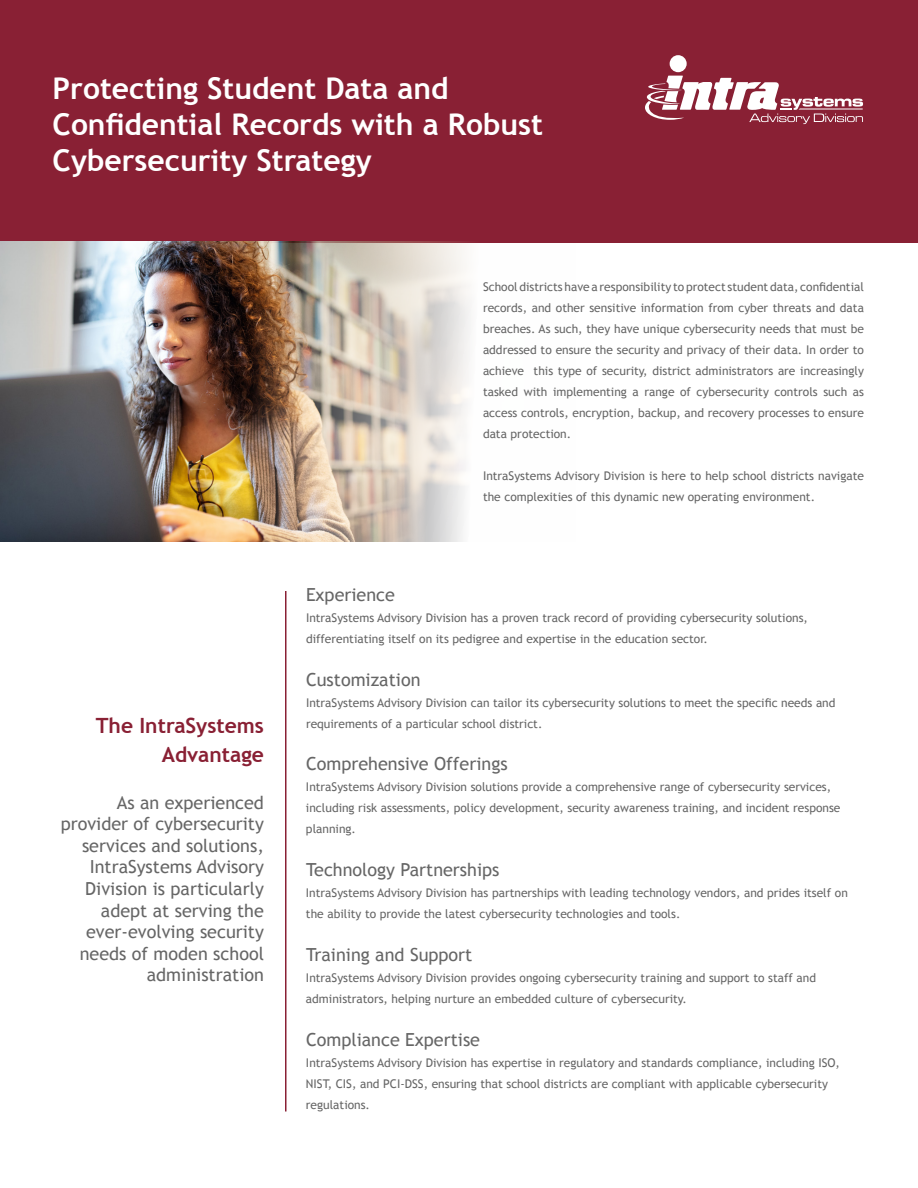
<style>
.page{position:relative;width:918px;height:1188px;background:#fff}
.page>*{position:absolute;margin:0;border:0;box-sizing:border-box;transform-origin:0 0}
.t1{font:700 30px/36px "Trebuchet MS";color:#fff}
.t2{font:700 21px/28.8px "Trebuchet MS";color:#892034;text-align:right}
.t3{font:18px/21.6px "Trebuchet MS";color:#666;text-align:right}
.t4{font:12px/21px "Trebuchet MS";color:#666}
</style>
<div class="page">
<div style="left:0;top:0;width:918px;height:243px;background:#892034"></div>
<img style="left:0;top:242px;width:471px;height:300px">
<div style="left:670px;top:55px;width:17px;height:17px;background:#fff;border-radius:50%"></div>
<svg style="left:645px;top:76px;width:218px;height:48px"></svg>
<hr style="left:285px;top:591px;width:1px;height:521px;background:#892034">
<h1 class="t1" style="left:53px;top:70px;width:492px">Protecting Student Data and<br>Confidential Records with a Robust<br>Cybersecurity Strategy</h1>
<h2 class="t2" style="left:96px;top:711px;width:170px">The IntraSystems<br>Advantage</h2>
<h3 class="t3" style="left:61px;top:792px;width:205px">As an experienced provider of cybersecurity services and solutions,<br>IntraSystems Advisory<br>Division is particularly adept at serving the ever-evolving security needs of moden school administration</h3>
<p class="t4" style="left:483px;top:276px;width:382px;text-align:justify">School districts have a responsibility to protect student data, confidential records, and other sensitive information from cyber threats and data breaches. As such, they have unique cybersecurity needs that must be addressed to ensure the security and privacy of their data. In order to achieve this type of security, district administrators are increasingly tasked with implementing a range of cybersecurity controls such as access controls, encryption, backup, and recovery processes to ensure data protection.</p>
<p class="t4" style="left:483px;top:465px;width:382px">IntraSystems Advisory Division is here to help school districts navigate the complexities of this dynamic new operating environment.</p>
<h3 class="t3" style="left:306px;top:584px;width:90px">Experience</h3>
<p class="t4" style="left:306px;top:608px;width:503px">IntraSystems Advisory Division has a proven track record of providing cybersecurity solutions, differentiating itself on its pedigree and expertise in the education sector.</p>
<h3 class="t3" style="left:306px;top:669px;width:116px">Customization</h3>
<p class="t4" style="left:306px;top:692px;width:531px">IntraSystems Advisory Division can tailor its cybersecurity solutions to meet the specific needs and requirements of a particular school district.</p>
<h3 class="t3" style="left:306px;top:754px;width:203px">Comprehensive Offerings</h3>
<p class="t4" style="left:306px;top:777px;width:536px">IntraSystems Advisory Division solutions provide a comprehensive range of cybersecurity services, including risk assessments, policy development, security awareness training, and incident response planning.</p>
<h3 class="t3" style="left:306px;top:859px;width:195px">Technology Partnerships</h3>
<p class="t4" style="left:306px;top:882px;width:543px">IntraSystems Advisory Division has partnerships with leading technology vendors, and prides itself on the ability to provide the latest cybersecurity technologies and tools.</p>
<h3 class="t3" style="left:306px;top:944px;width:168px">Training and Support</h3>
<p class="t4" style="left:306px;top:968px;width:512px">IntraSystems Advisory Division provides ongoing cybersecurity training and support to staff and administrators, helping nurture an embedded culture of cybersecurity.</p>
<h3 class="t3" style="left:306px;top:1030px;width:176px">Compliance Expertise</h3>
<p class="t4" style="left:306px;top:1053px;width:535px">IntraSystems Advisory Division has expertise in regulatory and standards compliance, including ISO,<br>NIST, CIS, and PCI-DSS, ensuring that school districts are compliant with applicable cybersecurity regulations.</p>
</div>
